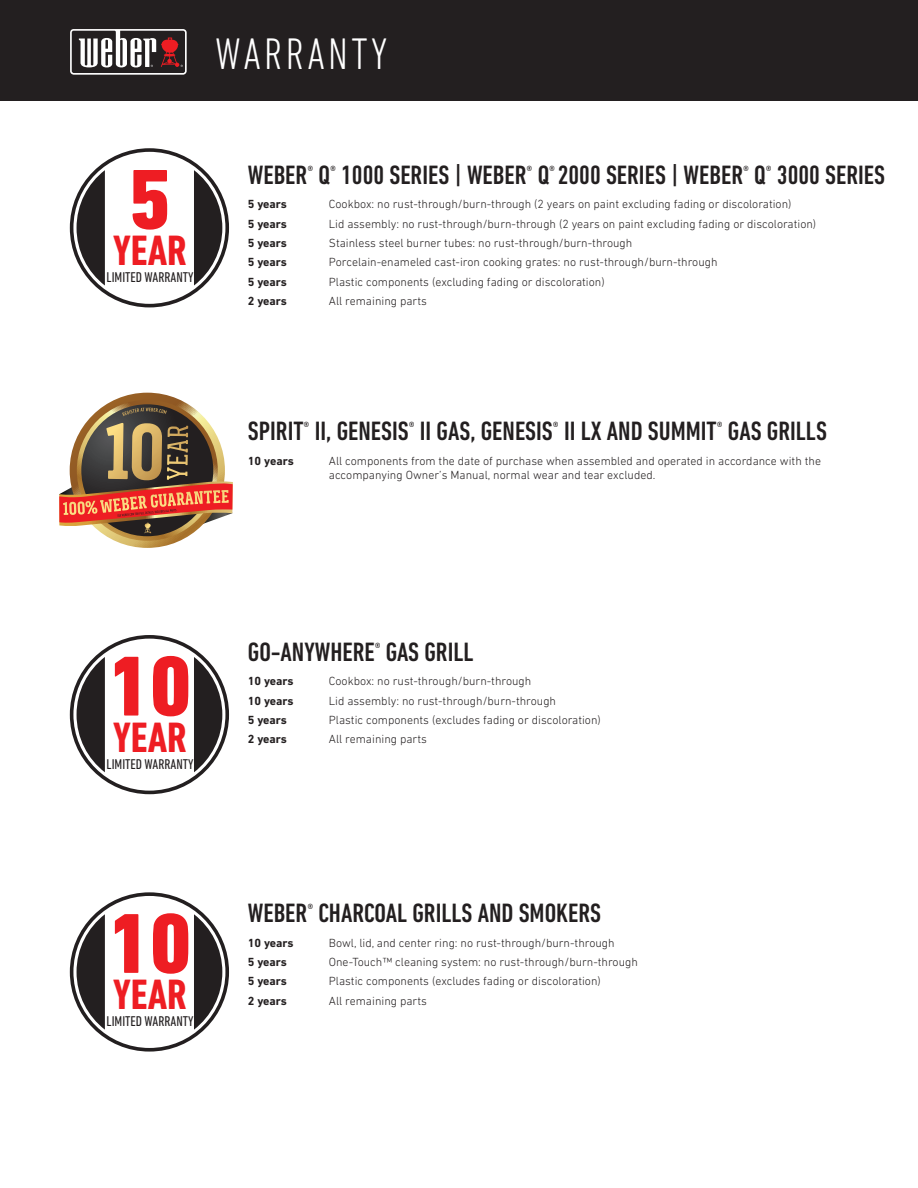
<style>
.page{position:relative;width:918px;height:1188px;background:#fff}
.page>*{position:absolute;margin:0;border:0;box-sizing:border-box;transform-origin:0 0}
.t1{font:300 condensed 45px "DIN Next LT Pro";letter-spacing:.075em;color:#fff}
.t2{font:700 condensed 43.2px "DIN Next LT Pro";color:#ee1d23}
.t3{font:500 condensed 27px "DIN Next LT Pro";color:#231f20}
.t4{font:condensed 14.4px "DIN Next LT Pro";color:#231f20}
.t5{font:300 12px/14.4px "DIN Next LT Pro";color:#231f20}
.t6{font:700 12px "DIN Next LT Pro";color:#231f20}
</style>
<div class="page">
<div style="left:0;top:0;width:918px;height:101px;background:#231f20"></div>
<svg style="left:70px;top:393px;width:155px;height:155px"></svg>
<svg style="left:77px;top:400px;width:141px;height:141px"></svg>
<svg style="left:81px;top:404px;width:132px;height:132px"></svg>
<svg style="left:122px;top:408px;width:45px;height:8px"></svg>
<svg style="left:59px;top:423px;width:174px;height:111px;background:#a27158"></svg>
<div style="left:70px;top:148px;width:159px;height:159px;border:4px solid #231f20;border-radius:50%"></div>
<svg style="left:77px;top:170px;width:28px;height:116px"></svg>
<svg style="left:194px;top:170px;width:28px;height:116px"></svg>
<div style="left:70px;top:635px;width:159px;height:159px;border:4px solid #231f20;border-radius:50%"></div>
<svg style="left:77px;top:657px;width:28px;height:115px"></svg>
<svg style="left:194px;top:657px;width:28px;height:115px"></svg>
<div style="left:70px;top:892px;width:159px;height:160px;border:4px solid #231f20;border-radius:50%"></div>
<svg style="left:77px;top:914px;width:28px;height:116px"></svg>
<svg style="left:194px;top:914px;width:28px;height:116px"></svg>
<svg style="left:70px;top:29px;width:117px;height:46px"></svg>
<h1 class="t1" style="left:215px;top:28px;width:173px">WARRANTY</h1>
<h2 class="t2" style="left:113px;top:226px;width:75px"><sup>5</sup>YEAR</h2>
<p class="t4" style="left:107px;top:269px;width:89px">LIMITED WARRANTY</p>
<h3 class="t3" style="left:248px;top:159px;width:639px">WEBER<sup>®</sup> Q<sup>®</sup> 1000 SERIES | WEBER<sup>®</sup> Q<sup>®</sup> 2000 SERIES | WEBER<sup>®</sup> Q<sup>®</sup> 3000 SERIES</h3>
<p class="t6" style="left:248px;top:197px;width:41px">5 years</p>
<p class="t5" style="left:329px;top:197px;width:464px">Cookbox: no rust-through/burn-through (2 years on paint excluding fading or discoloration)</p>
<p class="t6" style="left:248px;top:217px;width:41px">5 years</p>
<p class="t5" style="left:329px;top:216px;width:489px">Lid assembly: no rust-through/burn-through (2 years on paint excluding fading or discoloration)</p>
<p class="t6" style="left:248px;top:236px;width:41px">5 years</p>
<p class="t5" style="left:329px;top:236px;width:305px">Stainless steel burner tubes: no rust-through/burn-through</p>
<p class="t6" style="left:248px;top:255px;width:41px">5 years</p>
<p class="t5" style="left:329px;top:255px;width:390px">Porcelain-enameled cast-iron cooking grates: no rust-through/burn-through</p>
<p class="t6" style="left:248px;top:275px;width:41px">5 years</p>
<p class="t5" style="left:329px;top:274px;width:277px">Plastic components (excluding fading or discoloration)</p>
<p class="t6" style="left:248px;top:294px;width:41px">2 years</p>
<p class="t5" style="left:329px;top:294px;width:99px">All remaining parts</p>
<h3 class="t3" style="left:248px;top:416px;width:581px">SPIRIT<sup>®</sup> II, GENESIS<sup>®</sup> II GAS, GENESIS<sup>®</sup> II LX AND SUMMIT<sup>®</sup> GAS GRILLS</h3>
<p class="t6" style="left:248px;top:454px;width:48px">10 years</p>
<p class="t5" style="left:329px;top:454px;width:494px">All components from the date of purchase when assembled and operated in accordance with the accompanying Owner’s Manual, normal wear and tear excluded.</p>
<h2 class="t2" style="left:108px;top:712px;width:85px"><sup>10</sup>YEAR</h2>
<p class="t4" style="left:107px;top:756px;width:89px">LIMITED WARRANTY</p>
<h2 class="t2" style="left:108px;top:970px;width:85px"><sup>10</sup>YEAR</h2>
<p class="t4" style="left:107px;top:1013px;width:89px">LIMITED WARRANTY</p>
<h3 class="t3" style="left:248px;top:636px;width:227px">GO-ANYWHERE<sup>®</sup> GAS GRILL</h3>
<p class="t6" style="left:248px;top:674px;width:47px">10 years</p>
<p class="t5" style="left:329px;top:674px;width:204px">Cookbox: no rust-through/burn-through</p>
<p class="t6" style="left:248px;top:694px;width:47px">10 years</p>
<p class="t5" style="left:329px;top:693px;width:229px">Lid assembly: no rust-through/burn-through</p>
<p class="t6" style="left:248px;top:713px;width:41px">5 years</p>
<p class="t5" style="left:329px;top:713px;width:274px">Plastic components (excludes fading or discoloration)</p>
<p class="t6" style="left:248px;top:732px;width:41px">2 years</p>
<p class="t5" style="left:329px;top:732px;width:99px">All remaining parts</p>
<h3 class="t3" style="left:248px;top:897px;width:355px">WEBER<sup>®</sup> CHARCOAL GRILLS AND SMOKERS</h3>
<p class="t6" style="left:248px;top:935px;width:47px">10 years</p>
<p class="t5" style="left:329px;top:935px;width:287px">Bowl, lid, and center ring: no rust-through/burn-through</p>
<p class="t6" style="left:248px;top:955px;width:41px">5 years</p>
<p class="t5" style="left:329px;top:954px;width:311px">One-Touch™ cleaning system: no rust-through/burn-through</p>
<p class="t6" style="left:248px;top:974px;width:41px">5 years</p>
<p class="t5" style="left:329px;top:974px;width:274px">Plastic components (excludes fading or discoloration)</p>
<p class="t6" style="left:248px;top:993px;width:41px">2 years</p>
<p class="t5" style="left:329px;top:993px;width:99px">All remaining parts</p>
</div>
